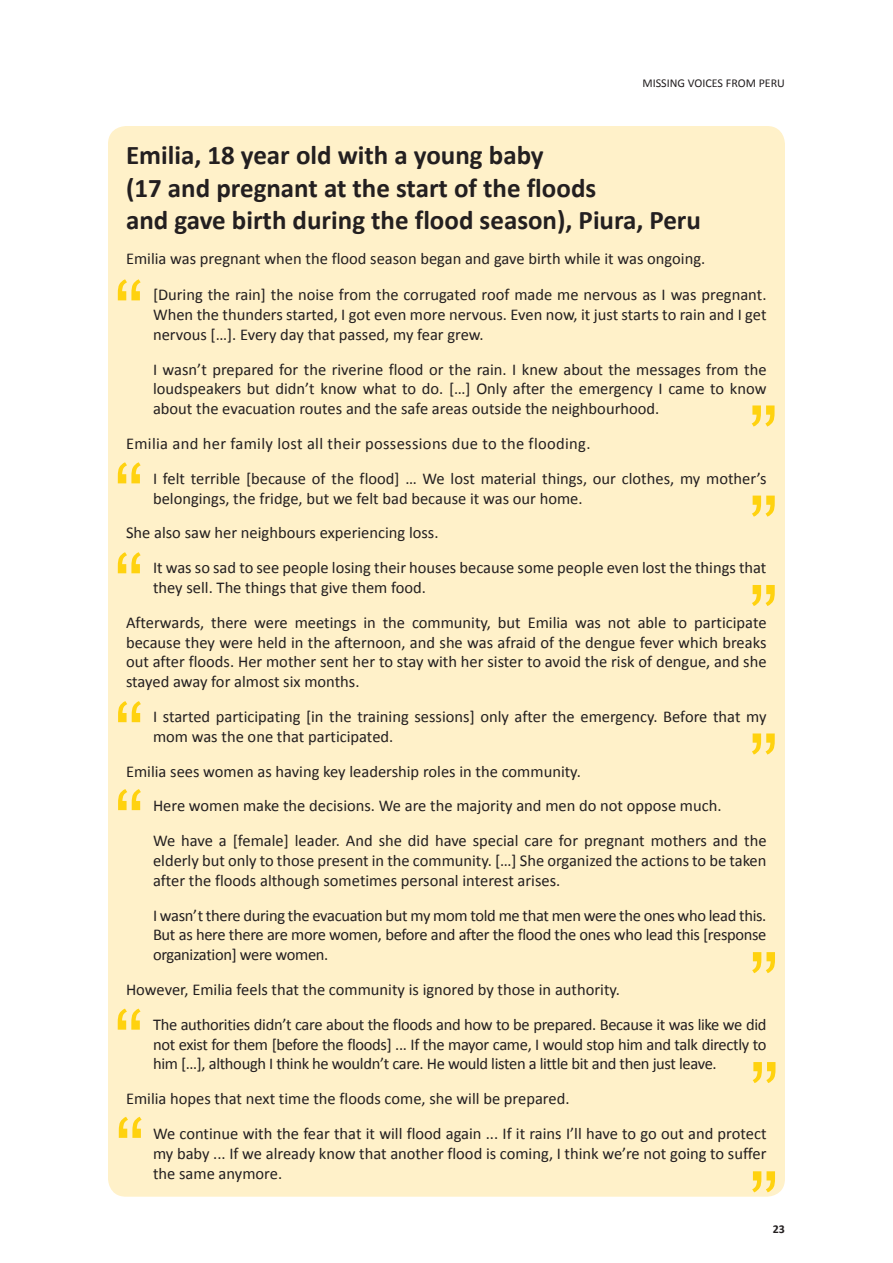
<style>
.page{position:relative;width:893px;height:1263px;background:#fff}
.page>*{position:absolute;margin:0;border:0;box-sizing:border-box;transform-origin:0 0}
.t1{font:90px/89.7px "Arial";color:#ffd20f}
.t2{font:700 27px/32.4px "Calibri";color:#231f20}
.t3{font:16.5px/19.8px "Calibri";color:#231f20}
.t4{font:16.5px/34.8px "Calibri";letter-spacing:-.02em;color:#231f20}
.t5{font:12px "Calibri";color:#231f20}
.t6{font:700 12px "Calibri";color:#231f20}
</style>
<div class="page">
<div style="left:108px;top:126px;width:677px;height:1071px;background:#fff1c9;border-radius:18px"></div>
<p class="t5" style="left:642px;top:76px;width:144px">Missing Voices from PERU</p>
<h2 class="t2" style="left:126px;top:138px;width:576px">Emilia, 18 year old with a young baby<br>(17 and pregnant at the start of the floods<br>and gave birth during the flood season), Piura, Peru</h2>
<p class="t3" style="left:126px;top:248px;width:581px">Emilia was pregnant when the flood season began and gave birth while it was ongoing.</p>
<p class="t3" style="left:153px;top:284px;width:615px;text-align:justify">[During the rain] the noise from the corrugated roof made me nervous as I was pregnant.<br>When the thunders started, I got even more nervous. Even now, it just starts to rain and I get nervous […]. Every day that passed, my fear grew.</p>
<p class="t3" style="left:153px;top:358px;width:615px;text-align:justify">I wasn’t prepared for the riverine flood or the rain. I knew about the messages from the loudspeakers but didn’t know what to do. […] Only after the emergency I came to know about the evacuation routes and the safe areas outside the neighbourhood.</p>
<p class="t3" style="left:153px;top:425px;width:615px;line-height:34.8px;text-indent:-27px">Emilia and her family lost all their possessions due to the flooding.<br>I felt terrible [because of the flood] … We lost material things, our clothes, my mother’s</p>
<p class="t3" style="left:126px;top:480px;width:458px;line-height:34.8px;text-indent:27px">belongings, the fridge, but we felt bad because it was our home.<br>She also saw her neighbours experiencing loss.</p>
<p class="t3" style="left:153px;top:557px;width:615px">It was so sad to see people losing their houses because some people even lost the things that they sell. The things that give them food.</p>
<p class="t3" style="left:126px;top:612px;width:642px;text-align:justify">Afterwards, there were meetings in the community, but Emilia was not able to participate because they were held in the afternoon, and she was afraid of the dengue fever which breaks out after floods. Her mother sent her to stay with her sister to avoid the risk of dengue, and she stayed away for almost six months.</p>
<p class="t3" style="left:153px;top:706px;width:615px">I started participating [in the training sessions] only after the emergency. Before that my mom was the one that participated.</p>
<p class="t3" style="left:153px;top:753px;width:615px;line-height:34.8px;text-indent:-27px">Emilia sees women as having key leadership roles in the community.<br>Here women make the decisions. We are the majority and men do not oppose much.<br>We have a [female] leader. And she did have special care for pregnant mothers and the</p>
<p class="t3" style="left:153px;top:850px;width:615px">elderly but only to those present in the community. […] She organized the actions to be taken after the floods although sometimes personal interest arises.</p>
<p class="t3" style="left:153px;top:904px;width:615px;text-align:justify">I wasn’t there during the evacuation but my mom told me that men were the ones who lead this.<br>But as here there are more women, before and after the flood the ones who lead this [response organization] were women.</p>
<p class="t4" style="left:153px;top:971px;width:615px;text-indent:-27px">However, Emilia feels that the community is ignored by those in authority.<br>The authorities didn’t care about the floods and how to be prepared. Because it was like we did</p>
<p class="t4" style="left:153px;top:1033px;width:615px;line-height:19.8px">not exist for them [before the floods] ... If the mayor came, I would stop him and talk directly to him […], although I think he wouldn’t care. He would listen a little bit and then just leave.</p>
<p class="t3" style="left:153px;top:1080px;width:615px;line-height:34.8px;text-indent:-27px">Emilia hopes that next time the floods come, she will be prepared.<br>We continue with the fear that it will flood again ... If it rains I’ll have to go out and protect</p>
<p class="t3" style="left:153px;top:1143px;width:615px">my baby ... If we already know that another flood is coming, I think we’re not going to suffer the same anymore.</p>
<h1 class="t1" style="left:114px;top:221px;width:31px;line-height:183px">“ “</h1>
<h1 class="t1" style="left:749px;top:393px;width:32px;text-align:justify">” ” ”</h1>
<h1 class="t1" style="left:114px;top:541px;width:31px">“</h1>
<h1 class="t1" style="left:114px;top:690px;width:31px">“</h1>
<h1 class="t1" style="left:749px;top:721px;width:31px">”</h1>
<h1 class="t1" style="left:114px;top:777px;width:31px">“</h1>
<h1 class="t1" style="left:749px;top:940px;width:31px">”</h1>
<h1 class="t1" style="left:114px;top:997px;width:31px">“</h1>
<h1 class="t1" style="left:749px;top:1040px;width:32px;line-height:109.2px">” ”</h1>
<h1 class="t1" style="left:115px;top:1105px;width:31px">“</h1>
<p class="t6" style="left:773px;top:1221px;width:14px">23</p>
</div>
